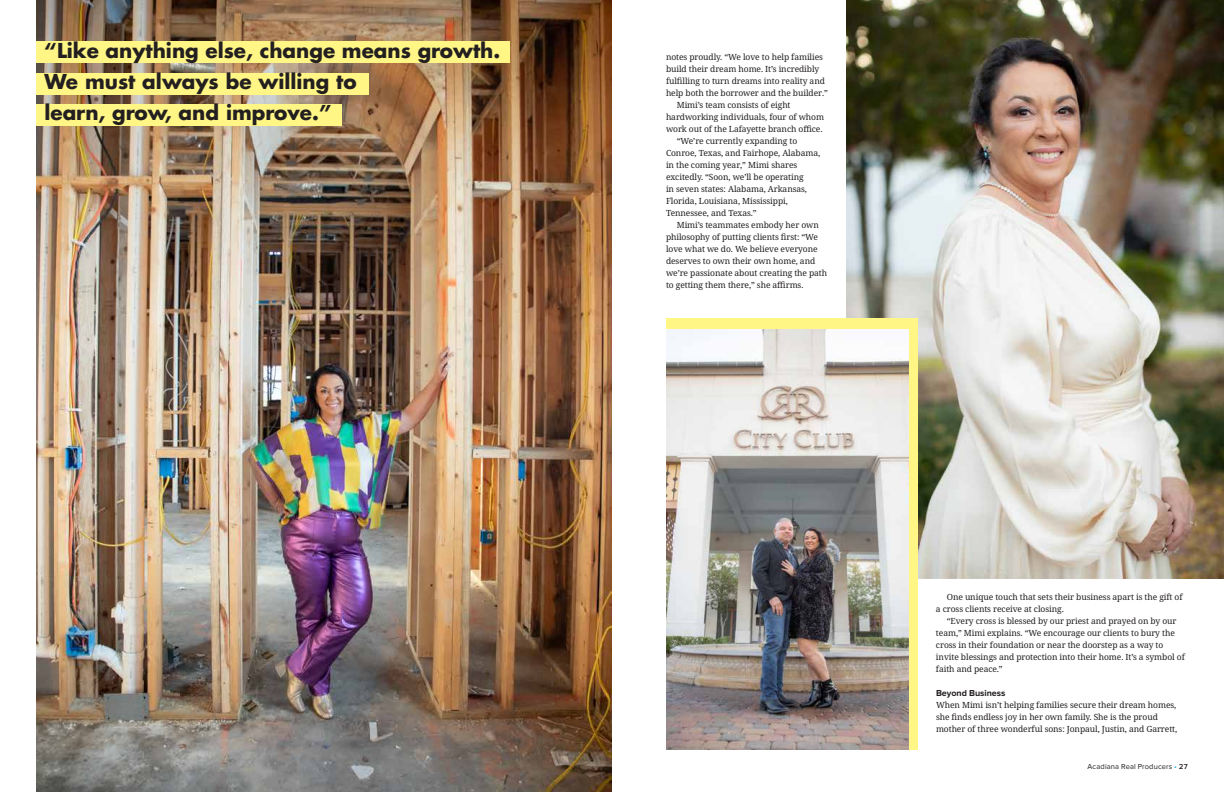
<style>
.page{position:relative;width:1224px;height:792px;background:#fff}
.page>*{position:absolute;margin:0;border:0;box-sizing:border-box;transform-origin:0 0}
.t1{font:700 20px/31px "Futura Std";color:#231f20}
.t2{font:700 9px "Proxima Nova";letter-spacing:-.005em;color:#231f20}
.t3{font:8.5px/12px "Avrile Serif";letter-spacing:-.01em;color:#231f20}
.t4{font:7.5px "Proxima Nova";letter-spacing:.02em;color:#231f20}
.s1{color:#19a8e0}
.s2{font-weight:600}
</style>
<div class="page">
<img style="left:36px;top:0;width:576px;height:792px">
<img style="left:846px;top:0;width:378px;height:579px">
<div style="left:666px;top:318px;width:252px;height:432px;background:#fff685"></div>
<img style="left:666px;top:330px;width:243px;height:419px">
<div style="left:36px;top:42px;width:474px;height:21px;background:#fff685"></div>
<div style="left:36px;top:73px;width:333px;height:22px;background:#fff685"></div>
<div style="left:36px;top:104px;width:306px;height:22px;background:#fff685"></div>
<h1 class="t1" style="left:44px;top:35px;width:457px">“Like anything else, change means growth.<br>We must always be willing to<br>learn, grow, and improve.”</h1>
<p class="t3" style="left:666px;top:51px;width:159px">notes proudly. “We love to help families</p>
<p class="t3" style="left:666px;top:63px;width:155px">build their dream home. It’s incredibly</p>
<p class="t3" style="left:666px;top:75px;width:160px">fulfilling to turn dreams into reality and</p>
<p class="t3" style="left:666px;top:87px;width:164px">help both the borrower and the builder.”</p>
<p class="t3" style="left:677px;top:99px;width:115px">Mimi’s team consists of eight</p>
<p class="t3" style="left:666px;top:111px;width:160px">hardworking individuals, four of whom</p>
<p class="t3" style="left:666px;top:123px;width:158px">work out of the Lafayette branch office.</p>
<p class="t3" style="left:677px;top:135px;width:122px">“We’re currently expanding to</p>
<p class="t3" style="left:666px;top:147px;width:156px">Conroe, Texas, and Fairhope, Alabama,</p>
<p class="t3" style="left:666px;top:159px;width:133px">in the coming year,” Mimi shares</p>
<p class="t3" style="left:666px;top:171px;width:139px">excitedly. “Soon, we’ll be operating</p>
<p class="t3" style="left:666px;top:183px;width:143px">in seven states: Alabama, Arkansas,</p>
<p class="t3" style="left:666px;top:195px;width:123px">Florida, Louisiana, Mississippi,</p>
<p class="t3" style="left:666px;top:207px;width:92px">Tennessee, and Texas.”</p>
<p class="t3" style="left:677px;top:219px;width:144px">Mimi’s teammates embody her own</p>
<p class="t3" style="left:666px;top:231px;width:154px">philosophy of putting clients first: “We</p>
<p class="t3" style="left:666px;top:243px;width:153px">love what we do. We believe everyone</p>
<p class="t3" style="left:666px;top:255px;width:151px">deserves to own their own home, and</p>
<p class="t3" style="left:666px;top:267px;width:163px">we’re passionate about creating the path</p>
<p class="t3" style="left:666px;top:279px;width:139px">to getting them there,” she affirms.</p>
<p class="t3" style="left:936px;top:591px;width:248px;text-indent:11px">One unique touch that sets their business apart is the gift of a cross clients receive at closing.</p>
<p class="t3" style="left:936px;top:615px;width:250px;text-indent:11px">“Every cross is blessed by our priest and prayed on by our team,” Mimi explains. “We encourage our clients to bury the cross in their foundation or near the doorstep as a way to invite blessings and protection into their home. It’s a symbol of faith and peace.”</p>
<p class="t2" style="left:936px;top:689px;width:71px">Beyond Business</p>
<p class="t3" style="left:936px;top:699px;width:243px">When Mimi isn’t helping families secure their dream homes, she finds endless joy in her own family. She is the proud mother of three wonderful sons: Jonpaul, Justin, and Garrett,</p>
<p class="t4" style="left:1088px;top:762px;width:102px">Acadiana Real Producers <span class="s1">•</span> <span class="s2">27</span></p>
</div>
